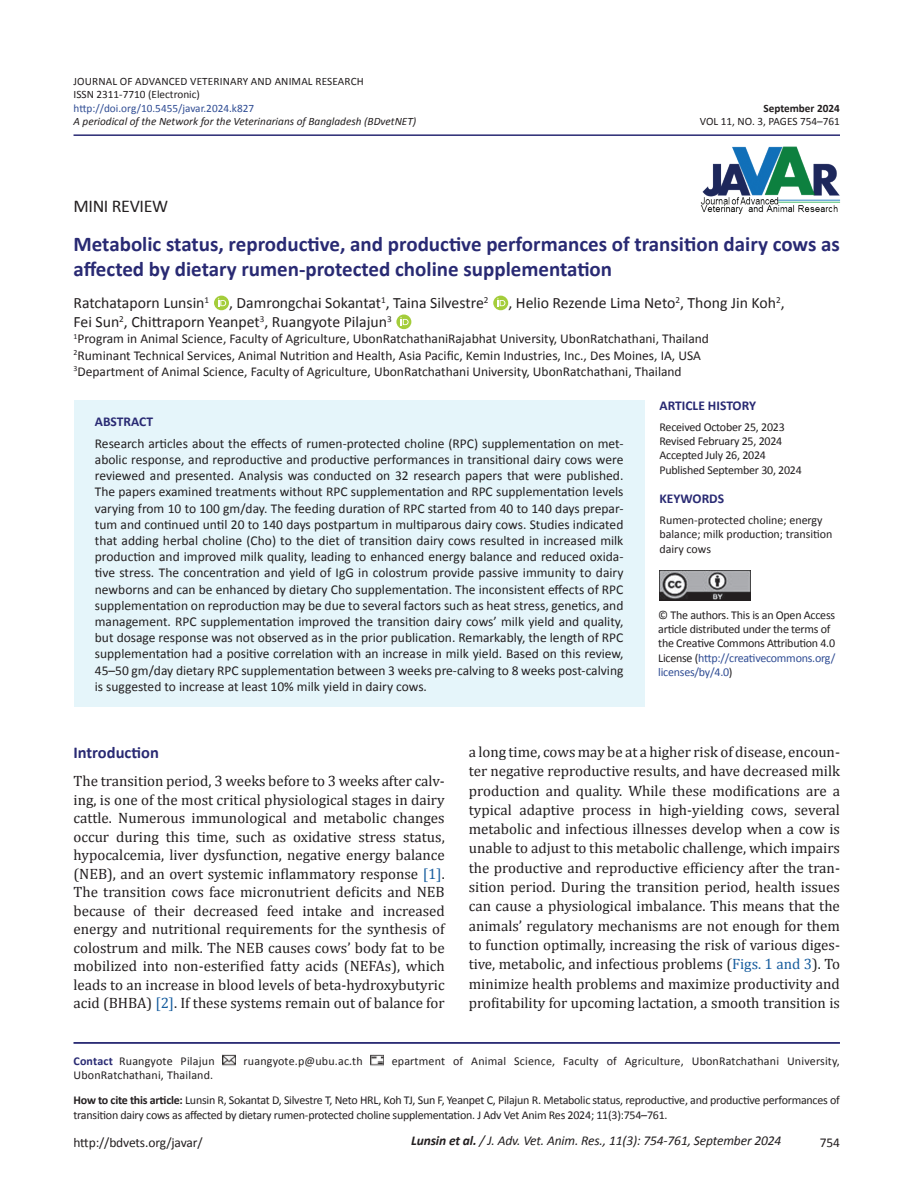
<style>
.page{position:relative;width:918px;height:1188px;background:#fff}
.page>*{position:absolute;margin:0;border:0;box-sizing:border-box;transform-origin:0 0}
.t1{font:700 21px/25.2px "Calibri";color:#292a73}
.t2{font:18px "Calibri";letter-spacing:-.02em;color:#231f20}
.t3{font:700 16.5px "Calibri";color:#292a73}
.t4{font:15.75px "Calibri";color:#231f20}
.t5{font:15px/19.4px "Cambria";color:#231f20;text-align:justify}
.t6{font:13.5px/16.2px "Calibri";color:#231f20}
.t7{font:italic 13.5px "Calibri";letter-spacing:-.01em;color:#231f20}
.t8{font:700 13.5px "Calibri";color:#292a73}
.t9{font:12px/14.4px "Calibri";letter-spacing:-.02em;color:#231f20}
.t10{font:12px "Calibri";letter-spacing:.015em;color:#231f20}
.t11{font:12px/14.4px "Calibri";color:#231f20}
.t12{font:11.25px/13.5px "Calibri";color:#231f20}
.t13{font:italic 11.25px "Calibri";color:#231f20}
.t14{font:11.25px "Calibri";color:#304d94}
.t15{font:700 11.25px "Calibri";color:#231f20}
.s1{color:#304d94}
.s2{color:#175d9e}
.s3{font-weight:700;color:#292a73}
.s4{font-weight:700}
</style>
<div class="page">
<hr style="left:74px;top:134px;width:766px;height:2px;background:#292a73">
<svg style="left:214px;top:295px;width:15px;height:16px"></svg>
<div style="left:214px;top:296px;width:15px;height:14px;background:#a4cd3b;border-radius:50%"></div>
<svg style="left:218px;top:298px;width:8px;height:8px"></svg>
<svg style="left:494px;top:295px;width:14px;height:16px"></svg>
<svg style="left:493px;top:296px;width:15px;height:14px"></svg>
<svg style="left:497px;top:298px;width:8px;height:8px"></svg>
<svg style="left:396px;top:314px;width:16px;height:15px"></svg>
<svg style="left:400px;top:317px;width:9px;height:8px"></svg>
<hr style="left:74px;top:1042px;width:766px;height:2px;background:#292a73">
<svg style="left:223px;top:1055px;width:13px;height:11px"></svg>
<svg style="left:371px;top:1055px;width:13px;height:11px"></svg>
<img style="left:700px;top:146px;width:141px;height:69px">
<div style="left:74px;top:400px;width:570px;height:306px;background:#e5f5fa"></div>
<img style="left:660px;top:570px;width:90px;height:31px">
<p class="t12" style="left:74px;top:74px;width:292px">JOURNAL OF ADVANCED VETERINARY AND ANIMAL RESEARCH<br>ISSN 2311-7710 (Electronic)</p>
<p class="t14" style="left:74px;top:101px;width:182px">http://doi.org/10.5455/javar.2024.k827</p>
<p class="t15" style="left:763px;top:101px;width:78px">September 2024</p>
<p class="t13" style="left:74px;top:115px;width:344px">A periodical of the Network for the Veterinarians of Bangladesh (BDvetNET)</p>
<p class="t12" style="left:700px;top:114px;width:142px">VOL 11, NO. 3, PAGES 754–761</p>
<h2 class="t2" style="left:74px;top:195px;width:96px">MINI REVIEW</h2>
<h1 class="t1" style="left:74px;top:230px;width:768px">Metabolic status, reproductive, and productive performances of transition dairy cows as affected by dietary rumen-protected choline supplementation</h1>
<p class="t4" style="left:74px;top:293px;width:137px">Ratchataporn Lunsin<sup>1</sup></p>
<p class="t4" style="left:229px;top:293px;width:261px">, Damrongchai Sokantat<sup>1</sup>, Taina Silvestre<sup>2</sup></p>
<p class="t4" style="left:508px;top:293px;width:278px">, Helio Rezende Lima Neto<sup>2</sup>, Thong Jin Koh<sup>2</sup>,</p>
<p class="t4" style="left:73px;top:312px;width:320px">Fei Sun<sup>2</sup>, Chittraporn Yeanpet<sup>3</sup>, Ruangyote Pilajun<sup>3</sup></p>
<p class="t6" style="left:74px;top:330px;width:637px"><sup>1</sup>Program in Animal Science, Faculty of Agriculture, UbonRatchathaniRajabhat University, UbonRatchathani, Thailand<br><sup>2</sup>Ruminant Technical Services, Animal Nutrition and Health, Asia Pacific, Kemin Industries, Inc., Des Moines, IA, USA<br><sup>3</sup>Department of Animal Science, Faculty of Agriculture, UbonRatchathani University, UbonRatchathani, Thailand</p>
<p class="t8" style="left:95px;top:413px;width:60px">ABSTRACT</p>
<p class="t6" style="left:95px;top:435px;width:530px;text-align:justify">Research articles about the effects of rumen-protected choline (RPC) supplementation on met&shy;abolic response, and reproductive and productive performances in transitional dairy cows were reviewed and presented. Analysis was conducted on 32 research papers that were published.<br>The papers examined treatments without RPC supplementation and RPC supplementation levels varying from 10 to 100 gm/day. The feeding duration of RPC started from 40 to 140 days prepar&shy;tum and continued until 20 to 140 days postpartum in multiparous dairy cows. Studies indicated that adding herbal choline (Cho) to the diet of transition dairy cows resulted in increased milk production and improved milk quality, leading to enhanced energy balance and reduced oxida&shy;tive stress. The concentration and yield of IgG in colostrum provide passive immunity to dairy newborns and can be enhanced by dietary Cho supplementation. The inconsistent effects of RPC supplementation on reproduction may be due to several factors such as heat stress, genetics, and management. RPC supplementation improved the transition dairy cows’ milk yield and quality, but dosage response was not observed as in the prior publication. Remarkably, the length of RPC supplementation had a positive correlation with an increase in milk yield. Based on this review, 45–50 gm/day dietary RPC supplementation between 3 weeks pre-calving to 8 weeks post-calving is suggested to increase at least 10% milk yield in dairy cows.</p>
<p class="t8" style="left:660px;top:397px;width:98px">ARTICLE HISTORY</p>
<p class="t9" style="left:660px;top:419px;width:144px">Received October 25, 2023<br>Revised February 25, 2024<br>Accepted July 26, 2024<br>Published September 30, 2024</p>
<p class="t8" style="left:660px;top:491px;width:66px">KEYWORDS</p>
<p class="t11" style="left:660px;top:512px;width:174px">Rumen-protected choline; energy balance; milk production; transition dairy cows</p>
<p class="t9" style="left:658px;top:607px;width:179px">© The authors. This is an Open Access article distributed under the terms of the Creative Commons Attribution 4.0<br>License (<span class="s1">http://creativecommons.org/ licenses/by/4.0</span>)</p>
<p class="t3" style="left:74px;top:742px;width:87px">Introduction</p>
<p class="t5" style="left:74px;top:772px;width:373px;line-height:18.5px">The transition period, 3 weeks before to 3 weeks after calv&shy;ing, is one of the most critical physiological stages in dairy cattle. Numerous immunological and metabolic changes occur during this time, such as oxidative stress status, hypocalcemia, liver dysfunction, negative energy balance (NEB), and an overt systemic inflammatory response <span class="s2">[1]</span>.<br>The transition cows face micronutrient deficits and NEB because of their decreased feed intake and increased energy and nutritional requirements for the synthesis of colostrum and milk. The NEB causes cows’ body fat to be mobilized into non-esterified fatty acids (NEFAs), which leads to an increase in blood levels of beta-hydroxybutyric acid (BHBA) <span class="s2">[2]</span>. If these systems remain out of balance for</p>
<p class="t5" style="left:469px;top:742px;width:373px">a long time, cows may be at a higher risk of disease, encoun&shy;ter negative reproductive results, and have decreased milk production and quality. While these modifications are a typical adaptive process in high-yielding cows, several metabolic and infectious illnesses develop when a cow is unable to adjust to this metabolic challenge, which impairs the productive and reproductive efficiency after the tran&shy;sition period. During the transition period, health issues can cause a physiological imbalance. This means that the animals’ regulatory mechanisms are not enough for them to function optimally, increasing the risk of various diges&shy;tive, metabolic, and infectious problems (<span class="s2">Figs. 1 and 3</span>). To minimize health problems and maximize productivity and profitability for upcoming lactation, a smooth transition is</p>
<p class="t10" style="left:74px;top:1053px;width:143px"><span class="s3">Contact</span> Ruangyote Pilajun</p>
<p class="t10" style="left:244px;top:1053px;width:121px">ruangyote.p@ubu.ac.th</p>
<p class="t10" style="left:392px;top:1053px;width:450px">epartment of Animal Science, Faculty of Agriculture, UbonRatchathani University,</p>
<p class="t9" style="left:74px;top:1062px;width:768px;line-height:24.9px">UbonRatchathani, Thailand.<br><span class="s4">How to cite this article:</span> Lunsin R, Sokantat D, Silvestre T, Neto HRL, Koh TJ, Sun F, Yeanpet C, Pilajun R. Metabolic status, reproductive, and productive performances of</p>
<p class="t9" style="left:74px;top:1107px;width:596px">transition dairy cows as affected by dietary rumen-protected choline supplementation. J Adv Vet Anim Res 2024; 11(3):754–761.</p>
<p class="t6" style="left:74px;top:1133px;width:131px">http://bdvets.org/javar/</p>
<p class="t7" style="left:411px;top:1132px;width:372px"><span class="s4">Lunsin et al.</span> / J. Adv. Vet. Anim. Res., 11(3): 754-761, September 2024</p>
<p class="t6" style="left:820px;top:1133px;width:22px">754</p>
</div>
